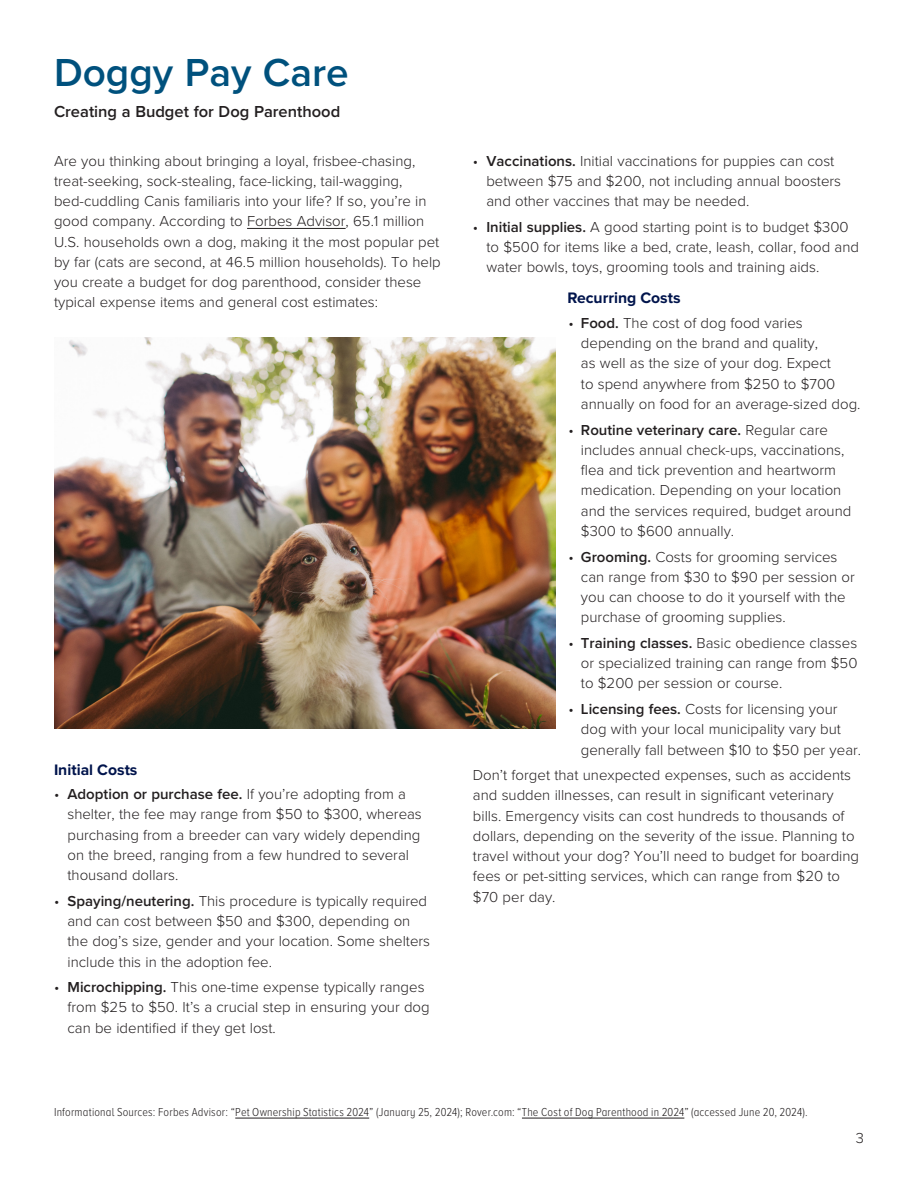
<style>
.page{position:relative;width:918px;height:1188px;background:#fff}
.page>*{position:absolute;margin:0;border:0;box-sizing:border-box;transform-origin:0 0}
.Story_Title{font:600 40.5px "Proxima Nova";color:#00517d}
.Story_subtitle_bold{font:600 16.5px "Proxima Nova";color:#231f20}
.subheads{font:700 15.75px "Proxima Nova";color:#00144c}
.body_copy{font:300 15px/20.2px "Proxima Nova";color:#231f20}
.Story_Title-2{font:300 15px "Proxima Nova";color:#231f20}
.Disclosures_and_footnotes{font:300 12px "Proxima Nova A Cond";letter-spacing:.015em;color:#231f20}
.s1{font-weight:600}
</style>
<div class="page">
<hr style="left:247px;top:228px;width:99px;height:1px;background:#231f20">
<hr style="left:235px;top:1118px;width:134px;height:1px;background:#231f20">
<hr style="left:522px;top:1118px;width:162px;height:1px;background:#231f20">
<img style="left:54px;top:337px;width:501px;height:392px">
<p class="Story_Title" style="left:54px;top:42px;width:296px">Doggy Pay Care</p>
<p class="Story_subtitle_bold" style="left:54px;top:100px;width:288px">Creating a Budget for Dog Parenthood</p>
<p class="body_copy" style="left:54px;top:151px;width:388px">Are you thinking about bringing a loyal, frisbee-chasing, treat-seeking, sock-stealing, face-licking, tail-wagging, bed-cuddling Canis familiaris into your life? If so, you’re in good company. According to Forbes Advisor, 65.1 million U.S. households own a dog, making it the most popular pet by far (cats are second, at 46.5 million households). To help you create a budget for dog parenthood, consider these typical expense items and general cost estimates:</p>
<p class="subheads" style="left:54px;top:758px;width:85px">Initial Costs</p>
<p class="body_copy" style="left:68px;top:784px;width:356px;text-indent:-14px">• <span class="s1">Adoption or purchase fee.</span> If you’re adopting from a shelter, the fee may range from $50 to $300, whereas purchasing from a breeder can vary widely depending on the breed, ranging from a few hundred to several thousand dollars.</p>
<p class="body_copy" style="left:68px;top:891px;width:364px;text-indent:-14px">• <span class="s1">Spaying/neutering.</span> This procedure is typically required and can cost between $50 and $300, depending on the dog’s size, gender and your location. Some shelters include this in the adoption fee.</p>
<p class="body_copy" style="left:68px;top:977px;width:364px;text-indent:-14px">• <span class="s1">Microchipping.</span> This one-time expense typically ranges from $25 to $50. It’s a crucial step in ensuring your dog can be identified if they get lost.</p>
<p class="body_copy" style="left:486px;top:151px;width:356px;text-indent:-14px">• <span class="s1">Vaccinations.</span> Initial vaccinations for puppies can cost between $75 and $200, not including annual boosters and other vaccines that may be needed.</p>
<p class="body_copy" style="left:486px;top:217px;width:374px;text-indent:-14px">• <span class="s1">Initial supplies.</span> A good starting point is to budget $300 to $500 for items like a bed, crate, leash, collar, food and water bowls, toys, grooming tools and training aids.</p>
<p class="subheads" style="left:567px;top:286px;width:115px">Recurring Costs</p>
<p class="body_copy" style="left:581px;top:313px;width:281px;text-indent:-12px">• <span class="s1">Food.</span> The cost of dog food varies depending on the brand and quality,<br>as well as the size of your dog. Expect<br>to spend anywhere from $250 to $700 annually on food for an average-sized dog.</p>
<p class="body_copy" style="left:581px;top:420px;width:272px;text-indent:-12px">• <span class="s1">Routine veterinary care.</span> Regular care includes annual check-ups, vaccinations, flea and tick prevention and heartworm medication. Depending on your location and the services required, budget around $300 to $600 annually.</p>
<p class="body_copy" style="left:581px;top:547px;width:275px;text-indent:-12px">• <span class="s1">Grooming.</span> Costs for grooming services can range from $30 to $90 per session or you can choose to do it yourself with the purchase of grooming supplies.</p>
<p class="body_copy" style="left:581px;top:633px;width:278px;text-align:justify;text-indent:-12px">• <span class="s1">Training classes.</span> Basic obedience classes or specialized training can range from $50 to $200 per session or course.</p>
<p class="body_copy" style="left:581px;top:699px;width:282px;text-indent:-12px">• <span class="s1">Licensing fees.</span> Costs for licensing your dog with your local municipality vary but generally fall between $10 to $50 per year.</p>
<p class="body_copy" style="left:473px;top:765px;width:388px">Don’t forget that unexpected expenses, such as accidents and sudden illnesses, can result in significant veterinary bills. Emergency visits can cost hundreds to thousands of dollars, depending on the severity of the issue. Planning to travel without your dog? You’ll need to budget for boarding fees or pet-sitting services, which can range from $20 to $70 per day.</p>
<p class="Disclosures_and_footnotes" style="left:54px;top:1104px;width:755px">Informational Sources: Forbes Advisor: “Pet Ownership Statistics 2024” (January 25, 2024); Rover.com: “The Cost of Dog Parenthood in 2024” (accessed June 20, 2024).</p>
<p class="Story_Title-2" style="left:856px;top:1129px;width:10px">3</p>
</div>
